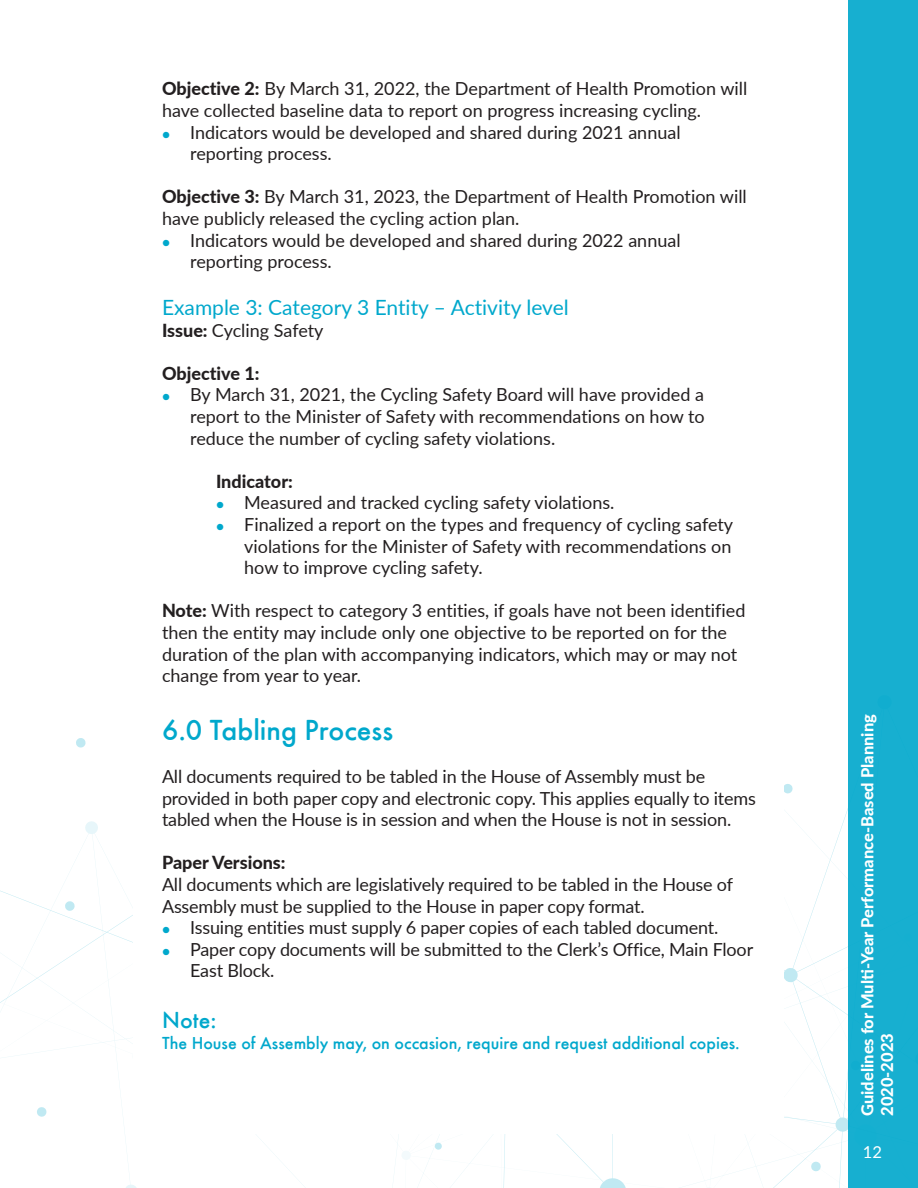
<style>
.page{position:relative;width:918px;height:1188px;background:#fff}
.page>*{position:absolute;margin:0;border:0;box-sizing:border-box;transform-origin:0 0}
.t1{font:500 30px "Futura Round";color:#00a8cc}
.t2{font:500 24px "Futura Round";color:#00a8cc}
.t3{font:21px "Lato";color:#00a8cc}
.t4{font:18px/21.6px "Lato";letter-spacing:-.005em;color:#231f20}
.t5{font:500 18px "Futura Round";color:#00a8cc}
.t6{font:800 18px "Lato";color:#231f20}
.t7{font:800 16.5px/19.8px "Lato";color:#fff}
.t8{font:16.5px "Lato";color:#fff}
.s1{font-weight:800}
.s2{font-weight:100;font-size:13.5px;color:#00a8cc}
</style>
<div class="page">
<svg style="left:0;top:738px;width:848px;height:450px"></svg>
<svg style="left:835px;top:1117px;width:13px;height:31px"></svg>
<svg style="left:599px;top:1177px;width:28px;height:11px"></svg>
<svg style="left:784px;top:968px;width:14px;height:15px"></svg>
<div style="left:848px;top:0;width:70px;height:1188px;background:#17afd0"></div>
<div style="left:134px;top:0;width:650px;height:1134px;background:#fff"></div>
<p class="t4" style="left:162px;top:77px;width:587px"><span class="s1">Objective 2:</span> By March 31, 2022, the Department of Health Promotion will have collected baseline data to report on progress increasing cycling.</p>
<p class="t4" style="left:190px;top:121px;width:492px;text-indent:-28px"><span class="s2">●</span> Indicators would be developed and shared during 2021 annual reporting process.</p>
<p class="t4" style="left:162px;top:185px;width:586px"><span class="s1">Objective 3:</span> By March 31, 2023, the Department of Health Promotion will have publicly released the cycling action plan.</p>
<p class="t4" style="left:190px;top:229px;width:492px;text-indent:-28px"><span class="s2">●</span> Indicators would be developed and shared during 2022 annual reporting process.</p>
<p class="t3" style="left:162px;top:292px;width:408px">Example 3: Category 3 Entity – Activity level</p>
<p class="t4" style="left:162px;top:319px;width:163px"><span class="s1">Issue:</span> Cycling Safety</p>
<p class="t6" style="left:162px;top:360px;width:99px">Objective 1:</p>
<p class="t4" style="left:190px;top:383px;width:516px;text-align:justify;text-indent:-28px"><span class="s2">●</span> By March 31, 2021, the Cycling Safety Board will have provided a report to the Minister of Safety with recommendations on how to reduce the number of cycling safety violations.</p>
<p class="t6" style="left:216px;top:468px;width:78px">Indicator:</p>
<p class="t4" style="left:216px;top:491px;width:400px"><span class="s2">●</span> Measured and tracked cycling safety violations.</p>
<p class="t4" style="left:244px;top:513px;width:491px;text-align:justify;text-indent:-28px"><span class="s2">●</span> Finalized a report on the types and frequency of cycling safety violations for the Minister of Safety with recommendations on how to improve cycling safety.</p>
<p class="t4" style="left:162px;top:599px;width:585px"><span class="s1">Note:</span> With respect to category 3 entities, if goals have not been identified then the entity may include only one objective to be reported on for the duration of the plan with accompanying indicators, which may or may not change from year to year.</p>
<p class="t1" style="left:162px;top:708px;width:233px">6.0 Tabling Process</p>
<p class="t4" style="left:162px;top:765px;width:595px">All documents required to be tabled in the House of Assembly must be provided in both paper copy and electronic copy. This applies equally to items tabled when the House is in session and when the House is not in session.</p>
<p class="t6" style="left:162px;top:850px;width:125px">Paper Versions:</p>
<p class="t4" style="left:162px;top:873px;width:573px">All documents which are legislatively required to be tabled in the House of<br>Assembly must be supplied to the House in paper copy format.</p>
<p class="t4" style="left:162px;top:916px;width:558px"><span class="s2">●</span> Issuing entities must supply 6 paper copies of each tabled document.</p>
<p class="t4" style="left:190px;top:938px;width:565px;text-indent:-28px"><span class="s2">●</span> Paper copy documents will be submitted to the Clerk’s Office, Main Floor<br>East Block.</p>
<p class="t2" style="left:162px;top:1002px;width:56px">Note:</p>
<p class="t5" style="left:162px;top:1030px;width:579px">The House of Assembly may, on occasion, require and request additional copies.</p>
<p class="t7" style="left:857px;top:1116px;width:403px;rotate:-90deg">Guidelines for Multi-Year Performance-Based Planning<br>2020-2023</p>
<p class="t8" style="left:863px;top:1140px;width:21px">12</p>
</div>
